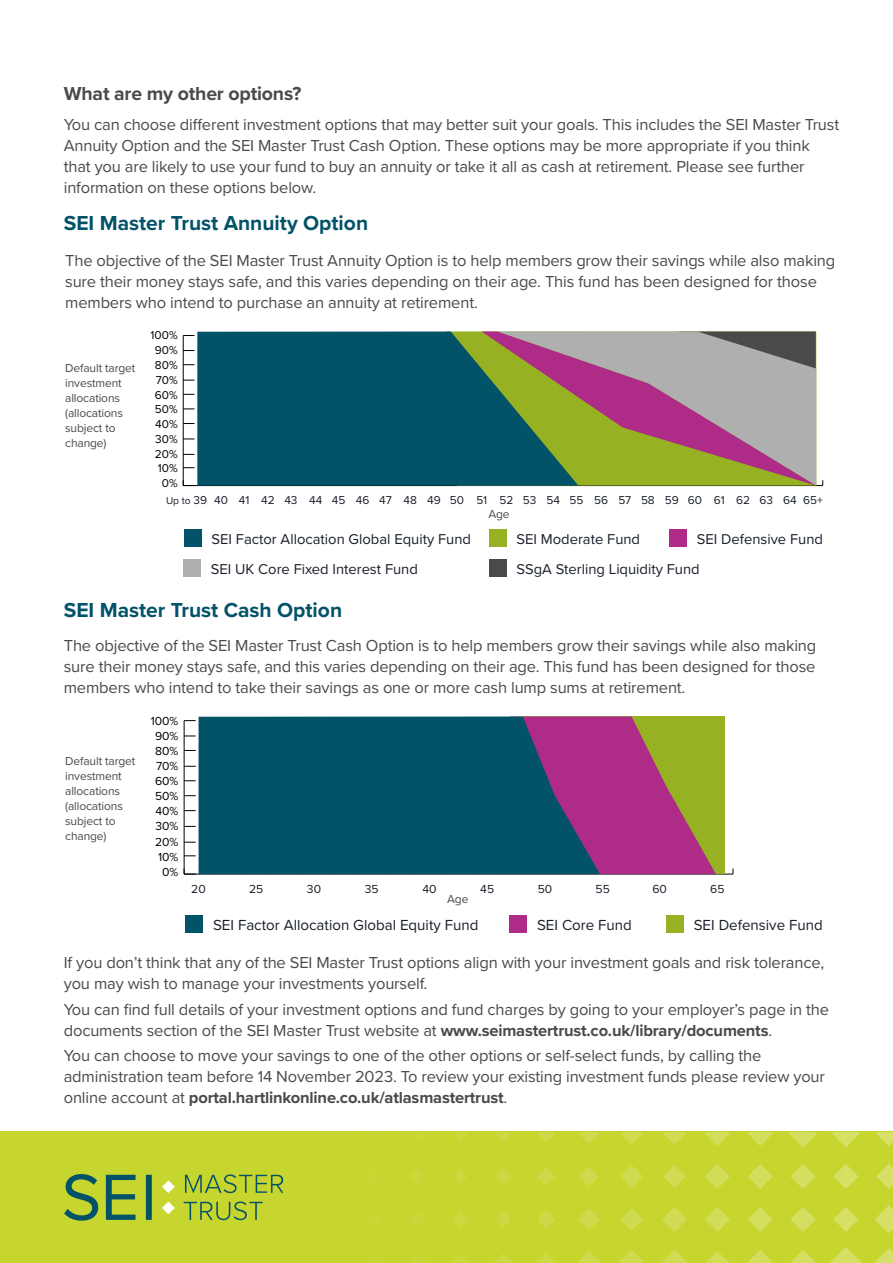
<style>
.page{position:relative;width:893px;height:1263px;background:#fff}
.page>*{position:absolute;margin:0;border:0;box-sizing:border-box;transform-origin:0 0}
.t1{font:700 21px "Proxima Nova";color:#025268}
.t2{font:700 19.5px "Proxima Nova";letter-spacing:-.01em;color:#4a4a49}
.t3{font:16.5px/21px "Proxima Nova";letter-spacing:-.01em;color:#4a4a49}
.t4{font:15.15px "Proxima Nova";color:#181e2a}
.t5{font:14.7px "Proxima Nova";color:#181e2a}
.t6{font:12.15px/15.1px "Proxima Nova";color:#000;text-align:right}
.t7{font:12.15px "Proxima Nova";color:#181e2a}
.t8{font:12px/15px "Proxima Nova";letter-spacing:-.01em;color:#4a4a49}
.t9{font:11.85px "Proxima Nova";color:#181e2a}
.t10{font:11.85px/14.7px "Proxima Nova";color:#000;text-align:right}
.s1{font-size:10.35px}
.s2{font-weight:700}
</style>
<div class="page">
<div style="left:0;top:1131px;width:893px;height:132px;background:#c7d52f"></div>
<svg style="left:876px;top:1132px;width:17px;height:14px"></svg>
<svg style="left:876px;top:1164px;width:17px;height:25px"></svg>
<svg style="left:875px;top:1205px;width:18px;height:28px"></svg>
<svg style="left:875px;top:1248px;width:18px;height:15px"></svg>
<svg style="left:832px;top:1132px;width:28px;height:15px"></svg>
<svg style="left:833px;top:1164px;width:25px;height:25px"></svg>
<svg style="left:833px;top:1207px;width:25px;height:25px"></svg>
<svg style="left:830px;top:1247px;width:31px;height:16px"></svg>
<svg style="left:789px;top:1132px;width:28px;height:15px"></svg>
<svg style="left:790px;top:1164px;width:26px;height:25px"></svg>
<svg style="left:790px;top:1207px;width:26px;height:25px"></svg>
<svg style="left:790px;top:1250px;width:26px;height:13px"></svg>
<svg style="left:748px;top:1132px;width:25px;height:14px"></svg>
<svg style="left:748px;top:1164px;width:25px;height:25px"></svg>
<svg style="left:748px;top:1207px;width:25px;height:25px"></svg>
<svg style="left:748px;top:1250px;width:25px;height:13px"></svg>
<svg style="left:705px;top:1132px;width:25px;height:14px"></svg>
<svg style="left:705px;top:1164px;width:25px;height:25px"></svg>
<svg style="left:705px;top:1207px;width:25px;height:25px"></svg>
<svg style="left:706px;top:1251px;width:23px;height:12px"></svg>
<svg style="left:663px;top:1132px;width:23px;height:13px"></svg>
<svg style="left:663px;top:1165px;width:23px;height:23px"></svg>
<svg style="left:662px;top:1207px;width:25px;height:25px"></svg>
<svg style="left:662px;top:1250px;width:25px;height:13px"></svg>
<svg style="left:620px;top:1132px;width:23px;height:13px"></svg>
<svg style="left:620px;top:1165px;width:23px;height:23px"></svg>
<svg style="left:620px;top:1208px;width:23px;height:23px"></svg>
<svg style="left:619px;top:1250px;width:25px;height:13px"></svg>
<svg style="left:579px;top:1132px;width:20px;height:12px"></svg>
<svg style="left:579px;top:1166px;width:20px;height:20px"></svg>
<svg style="left:578px;top:1208px;width:22px;height:22px"></svg>
<svg style="left:578px;top:1251px;width:22px;height:12px"></svg>
<svg style="left:537px;top:1132px;width:18px;height:10px"></svg>
<svg style="left:537px;top:1168px;width:18px;height:17px"></svg>
<svg style="left:537px;top:1211px;width:18px;height:17px"></svg>
<svg style="left:537px;top:1253px;width:18px;height:10px"></svg>
<svg style="left:495px;top:1132px;width:16px;height:9px"></svg>
<svg style="left:495px;top:1169px;width:16px;height:15px"></svg>
<svg style="left:495px;top:1211px;width:16px;height:16px"></svg>
<svg style="left:494px;top:1253px;width:18px;height:10px"></svg>
<svg style="left:453px;top:1132px;width:14px;height:9px"></svg>
<svg style="left:453px;top:1169px;width:14px;height:14px"></svg>
<svg style="left:453px;top:1212px;width:15px;height:15px"></svg>
<svg style="left:453px;top:1254px;width:15px;height:9px"></svg>
<svg style="left:411px;top:1132px;width:13px;height:8px"></svg>
<svg style="left:411px;top:1169px;width:14px;height:15px"></svg>
<svg style="left:411px;top:1212px;width:14px;height:15px"></svg>
<svg style="left:411px;top:1255px;width:14px;height:8px"></svg>
<svg style="left:146px;top:1175px;width:6px;height:45px"></svg>
<svg style="left:106px;top:1175px;width:30px;height:45px"></svg>
<svg style="left:64px;top:1174px;width:34px;height:47px"></svg>
<svg style="left:162px;top:1180px;width:13px;height:13px"></svg>
<svg style="left:162px;top:1201px;width:13px;height:13px"></svg>
<svg style="left:184px;top:1201px;width:79px;height:19px"></svg>
<svg style="left:185px;top:1174px;width:99px;height:19px"></svg>
<hr style="left:184px;top:874px;width:549px;height:1px;background:#000">
<hr style="left:184px;top:721px;width:1px;height:153px;background:#000">
<svg style="left:184px;top:868px;width:12px;height:7px"></svg>
<svg style="left:184px;top:855px;width:12px;height:1px"></svg>
<svg style="left:184px;top:842px;width:12px;height:1px"></svg>
<svg style="left:184px;top:826px;width:12px;height:1px"></svg>
<svg style="left:184px;top:810px;width:12px;height:1px"></svg>
<svg style="left:184px;top:795px;width:12px;height:1px"></svg>
<svg style="left:184px;top:780px;width:12px;height:1px"></svg>
<svg style="left:184px;top:766px;width:12px;height:1px"></svg>
<svg style="left:184px;top:750px;width:12px;height:1px"></svg>
<svg style="left:184px;top:736px;width:12px;height:1px"></svg>
<svg style="left:184px;top:720px;width:12px;height:1px"></svg>
<div style="left:523px;top:716px;width:201px;height:158px;background:#96b122"></div>
<svg style="left:600px;top:716px;width:116px;height:158px"></svg>
<svg style="left:199px;top:716px;width:401px;height:158px;fill:#025268"></svg>
<div style="left:186px;top:915px;width:17px;height:17px;background:#025268"></div>
<div style="left:666px;top:915px;width:18px;height:17px;background:#96b122"></div>
<div style="left:509px;top:915px;width:18px;height:17px;background:#ae2b87"></div>
<hr style="left:183px;top:485px;width:640px;height:1px;background:#000">
<hr style="left:183px;top:335px;width:1px;height:151px;background:#000">
<div style="left:197px;top:331px;width:301px;height:155px;background:#025268"></div>
<svg style="left:498px;top:331px;width:318px;height:155px"></svg>
<div style="left:185px;top:529px;width:17px;height:18px;background:#025268"></div>
<div style="left:670px;top:529px;width:17px;height:18px;background:#ae2b87"></div>
<div style="left:489px;top:529px;width:18px;height:18px;background:#96b122"></div>
<div style="left:184px;top:559px;width:17px;height:17px;background:#afafaf"></div>
<div style="left:489px;top:559px;width:18px;height:17px;background:#4b4a49"></div>
<p class="t2" style="left:64px;top:79px;width:239px">What are my other options?</p>
<p class="t3" style="left:64px;top:113px;width:777px">You can choose different investment options that may better suit your goals. This includes the SEI Master Trust Annuity Option and the SEI Master Trust Cash Option. These options may be more appropriate if you think that you are likely to use your fund to buy an annuity or take it all as cash at retirement. Please see further information on these options below.</p>
<p class="t1" style="left:64px;top:207px;width:306px">SEI Master Trust Annuity Option</p>
<p class="t3" style="left:65px;top:249px;width:772px">The objective of the SEI Master Trust Annuity Option is to help members grow their savings while also making sure their money stays safe, and this varies depending on their age. This fund has been designed for those members who intend to purchase an annuity at retirement.</p>
<p class="t8" style="left:65px;top:360px;width:72px">Default target investment allocations (allocations subject to change)</p>
<p class="t10" style="left:151px;top:328px;width:29px">100%<br>90%<br>80%<br>70%<br>60%<br>50%<br>40%<br>30%<br>20%<br>10%<br>0%</p>
<p class="t9" style="left:166px;top:495px;width:658px"><span class="s1">Up to</span> 39 40 41 42 43 44 45 46 47 48 49 50 51 52 53 54 55 56 57 58 59 60 61 62 63 64 65+</p>
<p class="t5" style="left:212px;top:528px;width:261px">SEI Factor Allocation Global Equity Fund</p>
<p class="t5" style="left:697px;top:528px;width:128px">SEI Defensive Fund</p>
<p class="t5" style="left:211px;top:558px;width:209px">SEI UK Core Fixed Interest Fund</p>
<p class="t5" style="left:516px;top:558px;width:185px">SSgA Sterling Liquidity Fund</p>
<p class="t10" style="left:151px;top:332px;width:29px">100%<br>90%<br>80%<br>70%<br>60%<br>50%<br>40%<br>30%<br>20%<br>10%<br>0%</p>
<p class="t9" style="left:166px;top:491px;width:658px"><span class="s1">Up to</span> 39 40 41 42 43 44 45 46 47 48 49 50 51 52 53 54 55 56 57 58 59 60 61 62 63 64 65+</p>
<p class="t5" style="left:212px;top:524px;width:261px">SEI Factor Allocation Global Equity Fund</p>
<p class="t5" style="left:697px;top:524px;width:128px">SEI Defensive Fund</p>
<p class="t5" style="left:211px;top:554px;width:209px">SEI UK Core Fixed Interest Fund</p>
<p class="t5" style="left:516px;top:554px;width:185px">SSgA Sterling Liquidity Fund</p>
<p class="t8" style="left:488px;top:506px;width:23px">Age</p>
<p class="t5" style="left:516px;top:524px;width:125px">SEI Moderate Fund</p>
<p class="t5" style="left:516px;top:528px;width:125px">SEI Moderate Fund</p>
<p class="t1" style="left:64px;top:595px;width:280px">SEI Master Trust Cash Option</p>
<p class="t3" style="left:64px;top:635px;width:754px;text-align:justify">The objective of the SEI Master Trust Cash Option is to help members grow their savings while also making sure their money stays safe, and this varies depending on their age. This fund has been designed for those members who intend to take their savings as one or more cash lump sums at retirement.</p>
<p class="t8" style="left:65px;top:752px;width:72px">Default target investment allocations (allocations subject to change)</p>
<p class="t6" style="left:151px;top:712px;width:29px">100%<br>90%<br>80%<br>70%<br>60%<br>50%<br>40%<br>30%<br>20%<br>10%<br>0%</p>
<p class="t7" style="left:191px;top:880px;width:16px">20</p>
<p class="t7" style="left:249px;top:880px;width:16px">25</p>
<p class="t7" style="left:307px;top:880px;width:16px">30</p>
<p class="t7" style="left:365px;top:880px;width:15px">35</p>
<p class="t7" style="left:422px;top:880px;width:16px">40</p>
<p class="t7" style="left:480px;top:880px;width:15px">45</p>
<p class="t7" style="left:538px;top:880px;width:16px">50</p>
<p class="t7" style="left:595px;top:880px;width:16px">55</p>
<p class="t7" style="left:652px;top:880px;width:16px">60</p>
<p class="t7" style="left:710px;top:880px;width:16px">65</p>
<p class="t4" style="left:213px;top:913px;width:267px">SEI Factor Allocation Global Equity Fund</p>
<p class="t4" style="left:537px;top:913px;width:96px">SEI Core Fund</p>
<p class="t4" style="left:694px;top:913px;width:130px">SEI Defensive Fund</p>
<p class="t8" style="left:447px;top:891px;width:23px">Age</p>
<p class="t3" style="left:64px;top:952px;width:762px">If you don’t think that any of the SEI Master Trust options align with your investment goals and risk tolerance, you may wish to manage your investments yourself.</p>
<p class="t3" style="left:64px;top:998px;width:767px">You can find full details of your investment options and fund charges by going to your employer’s page in the documents section of the SEI Master Trust website at <span class="s2">www.seimastertrust.co.uk/library/documents</span>.</p>
<p class="t3" style="left:64px;top:1044px;width:763px">You can choose to move your savings to one of the other options or self-select funds, by calling the administration team before 14 November 2023. To review your existing investment funds please review your online account at <span class="s2">portal.hartlinkonline.co.uk/atlasmastertrust</span>.</p>
</div>
